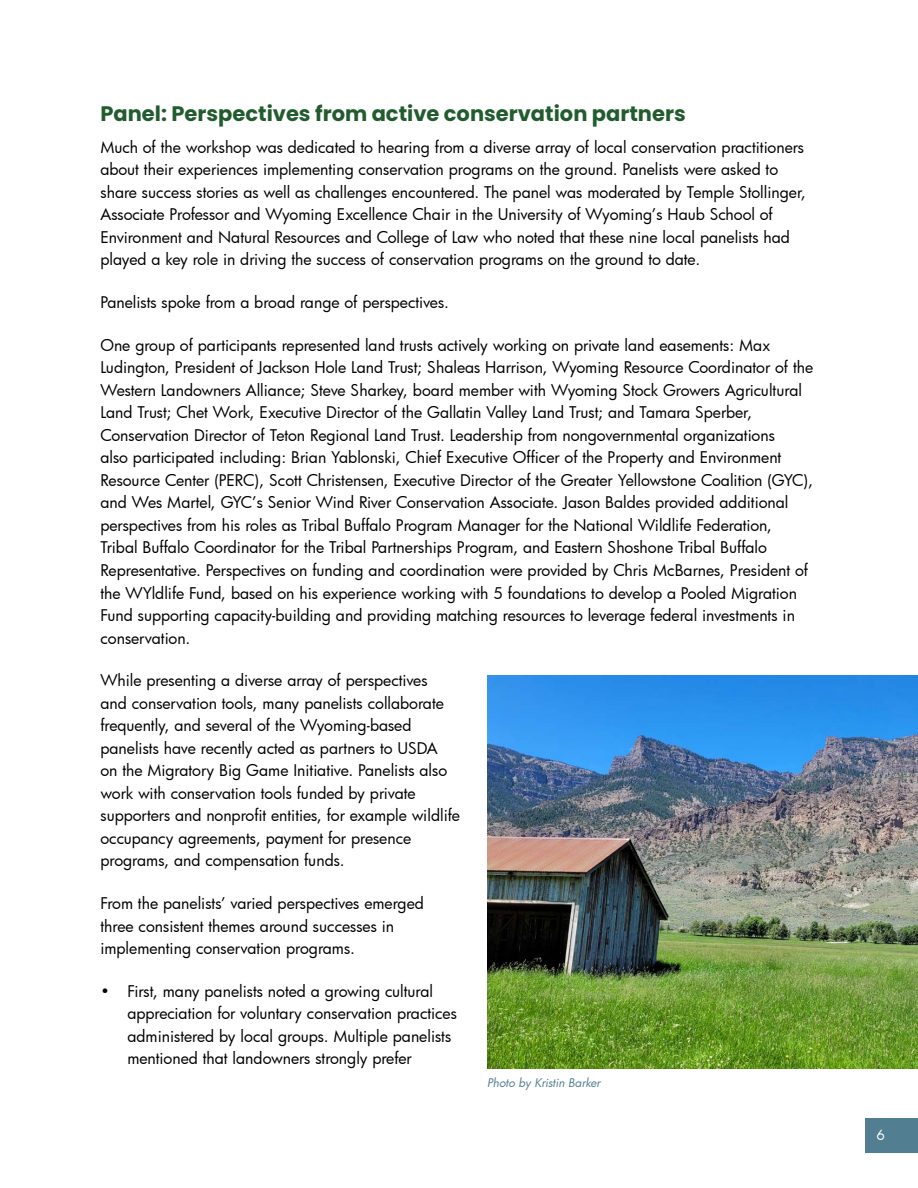
<style>
.page{position:relative;width:918px;height:1188px;background:#fff}
.page>*{position:absolute;margin:0;border:0;box-sizing:border-box;transform-origin:0 0}
.t1{font:700 21px "Poppins";color:#215c2e}
.t2{font:15.75px/22.5px "Futura";color:#000}
.t3{font:13.8px "Futura";color:#fff}
.t4{font:italic 11.7px "Futura";letter-spacing:-.005em;color:#527e92}
</style>
<div class="page">
<div style="left:865px;top:1119px;width:53px;height:34px;background:#527e92"></div>
<img style="left:487px;top:675px;width:431px;height:394px">
<h1 class="t1" style="left:100px;top:102px;width:587px">Panel: Perspectives from active conservation partners</h1>
<p class="t2" style="left:100px;top:136px;width:707px">Much of the workshop was dedicated to hearing from a diverse array of local conservation practitioners about their experiences implementing conservation programs on the ground. Panelists were asked to share success stories as well as challenges encountered. The panel was moderated by Temple Stollinger, Associate Professor and Wyoming Excellence Chair in the University of Wyoming’s Haub School of Environment and Natural Resources and College of Law who noted that these nine local panelists had played a key role in driving the success of conservation programs on the ground to date.</p>
<p class="t2" style="left:100px;top:291px;width:350px">Panelists spoke from a broad range of perspectives.</p>
<p class="t2" style="left:100px;top:334px;width:714px">One group of participants represented land trusts actively working on private land easements: Max Ludington, President of Jackson Hole Land Trust; Shaleas Harrison, Wyoming Resource Coordinator of the Western Landowners Alliance; Steve Sharkey, board member with Wyoming Stock Growers Agricultural Land Trust; Chet Work, Executive Director of the Gallatin Valley Land Trust; and Tamara Sperber, Conservation Director of Teton Regional Land Trust. Leadership from nongovernmental organizations<br>also participated including: Brian Yablonski, Chief Executive Officer of the Property and Environment Resource Center (PERC), Scott Christensen, Executive Director of the Greater Yellowstone Coalition (GYC), and Wes Martel, GYC’s Senior Wind River Conservation Associate. Jason Baldes provided additional perspectives from his roles as Tribal Buffalo Program Manager for the National Wildlife Federation, Tribal Buffalo Coordinator for the Tribal Partnerships Program, and Eastern Shoshone Tribal Buffalo Representative. Perspectives on funding and coordination were provided by Chris McBarnes, President of the WYldlife Fund, based on his experience working with 5 foundations to develop a Pooled Migration Fund supporting capacity-building and providing matching resources to leverage federal investments in conservation.</p>
<p class="t2" style="left:100px;top:669px;width:361px">While presenting a diverse array of perspectives<br>and conservation tools, many panelists collaborate frequently, and several of the Wyoming-based panelists have recently acted as partners to USDA<br>on the Migratory Big Game Initiative. Panelists also work with conservation tools funded by private supporters and nonprofit entities, for example wildlife occupancy agreements, payment for presence programs, and compensation funds.</p>
<p class="t2" style="left:100px;top:892px;width:325px">From the panelists’ varied perspectives emerged three consistent themes around successes in implementing conservation programs.</p>
<p class="t2" style="left:127px;top:979px;width:331px;text-indent:-27px">• First, many panelists noted a growing cultural appreciation for voluntary conservation practices administered by local groups. Multiple panelists mentioned that landowners strongly prefer</p>
<p class="t4" style="left:487px;top:1075px;width:115px">Photo by Kristin Barker</p>
<p class="t3" style="left:876px;top:1125px;width:10px">6</p>
</div>
